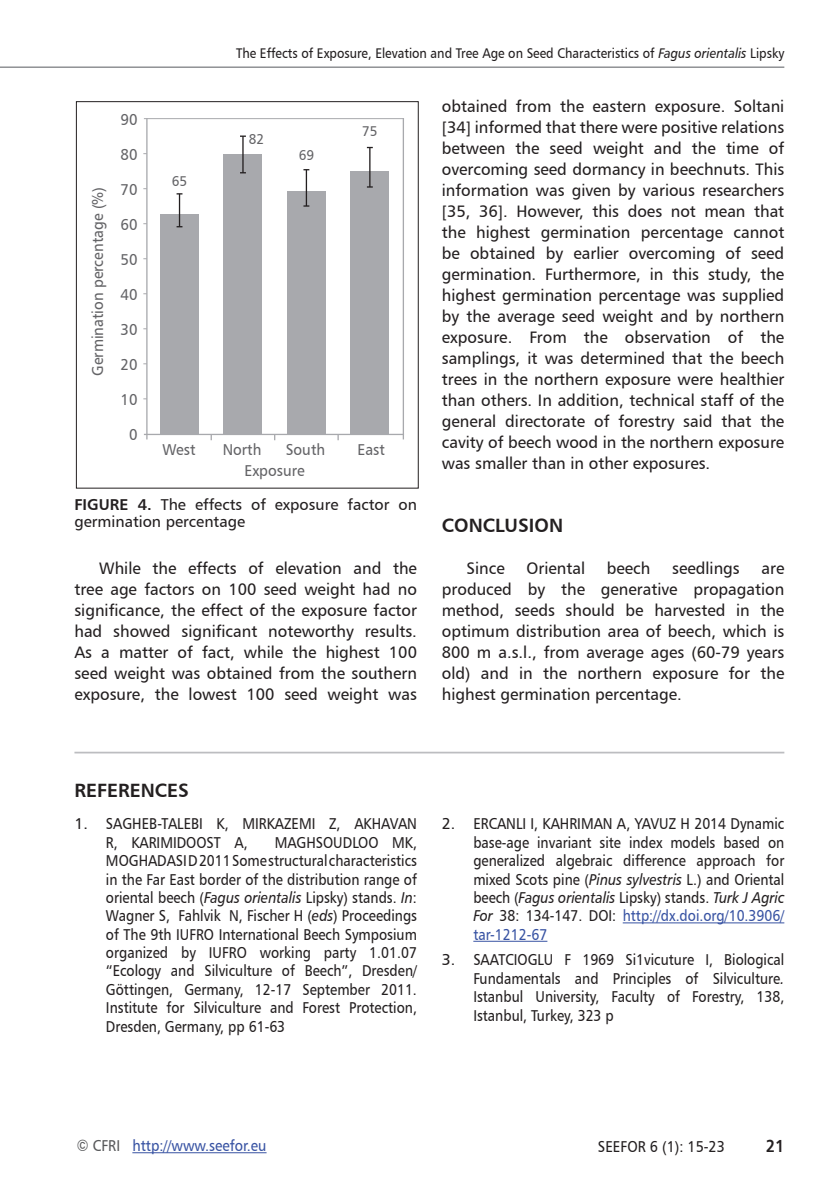
<style>
.page{position:relative;width:834px;height:1191px;background:#fff}
.page>*{position:absolute;margin:0;border:0;box-sizing:border-box;transform-origin:0 0}
.t1{font:19.25px "Humanist 777 BT Bold B";color:#231f20}
.t2{font:17.5px "Humanist 777 BT Bold B";color:#231f20;scale:.9 1}
.t3{font:16.62px/21px "Humanist 777 BT Roman B";color:#231f20;text-align:justify}
.t4{font:15.75px/18.4px "Humanist 777 BT Roman B";color:#231f20}
.t5{font:15.75px/18.4px "Humanist 777 BT Roman B";color:#231f20;text-align:justify;scale:.88 1}
.t6{font:15.75px "Humanist 777 BT Roman B";color:#636366;scale:.94 1}
.t7{font:15.75px/18.4px "Humanist 777 BT Roman B";color:#3853a3;scale:.88 1}
.t8{font:15.75px "Humanist 777 BT Italic B";color:#231f20;scale:.88 1}
.t9{font:15.75px "Humanist 777 BT Roman B";color:#3853a3;scale:.9 1}
.t10{font:15.75px "Humanist 777 BT Roman B";color:#231f20;scale:.9 1}
.t11{font:14.17px "Humanist 777 BT Roman B";color:#636366;scale:.94 1}
.t12{font:14px "Humanist 777 BT Roman B";color:#231f20;scale:.9 1}
.s1{font-family:"Humanist 777 BT Italic B"}
.s2{font-family:"Humanist 777 BT Bold B"}
.s3{font-family:"Humanist 777 BT Roman B"}
.s4{font-family:"Humanist 777 BT Italic B";color:#231f20}
.s5{color:#231f20}
.s6{color:#57585a}
</style>
<div class="page">
<hr style="left:0;top:67px;width:784px;height:1px;background:#808285">
<hr style="left:132px;top:1152px;width:134px;height:1px;background:#3853a3">
<hr style="left:146px;top:118px;width:1px;height:321px;background:#a8a9ad">
<hr style="left:402px;top:118px;width:2px;height:321px;background:#a8a9ad">
<hr style="left:144px;top:118px;width:260px;height:1px;background:#a8a9ad">
<div style="left:287px;top:192px;width:38px;height:241px;background:#a8a9ad"></div>
<hr style="left:306px;top:170px;width:1px;height:36px;background:#231f20">
<div style="left:224px;top:154px;width:38px;height:279px;background:#a8a9ad"></div>
<hr style="left:242px;top:136px;width:1px;height:37px;background:#231f20">
<svg style="left:240px;top:135px;width:6px;height:2px"></svg>
<div style="left:160px;top:214px;width:39px;height:219px;background:#a8a9ad"></div>
<hr style="left:179px;top:194px;width:1px;height:33px;background:#231f20">
<hr style="left:144px;top:434px;width:260px;height:1px;background:#a8a9ad">
<div style="left:76px;top:101px;width:342px;height:387px;border:1px solid #231f20"></div>
<div style="left:350px;top:171px;width:39px;height:262px;background:#a8a9ad"></div>
<hr style="left:369px;top:147px;width:1px;height:40px;background:#231f20">
<hr style="left:622px;top:922px;width:162px;height:1px;background:#3853a3">
<hr style="left:473px;top:940px;width:74px;height:1px;background:#3853a3">
<hr style="left:74px;top:751px;width:710px;height:2px;background:#bcbdc0">
<p class="t6" style="left:88px;top:376px;width:202px;rotate:-90deg">Germination percentage (%)</p>
<p class="t6" style="left:121px;top:110px;width:20px">90</p>
<p class="t6" style="left:121px;top:145px;width:20px">80</p>
<p class="t6" style="left:121px;top:180px;width:20px">70</p>
<p class="t6" style="left:121px;top:215px;width:20px">60</p>
<p class="t6" style="left:121px;top:250px;width:20px">50</p>
<p class="t6" style="left:121px;top:285px;width:20px">40</p>
<p class="t6" style="left:121px;top:320px;width:20px">30</p>
<p class="t6" style="left:121px;top:355px;width:20px">20</p>
<p class="t6" style="left:121px;top:390px;width:20px">10</p>
<p class="t6" style="left:129px;top:425px;width:11px">0</p>
<p class="t12" style="left:236px;top:45px;width:610px">The Effects of Exposure, Elevation and Tree Age on Seed Characteristics of <span class="s1">Fagus orientalis</span> Lipsky</p>
<p class="t11" style="left:172px;top:172px;width:18px">65</p>
<p class="t11" style="left:249px;top:130px;width:18px">82</p>
<p class="t11" style="left:299px;top:146px;width:18px">69</p>
<p class="t11" style="left:362px;top:122px;width:18px">75</p>
<p class="t6" style="left:162px;top:439px;width:37px">West</p>
<p class="t6" style="left:223px;top:439px;width:43px">North</p>
<p class="t6" style="left:286px;top:439px;width:43px">South</p>
<p class="t6" style="left:357px;top:439px;width:31px">East</p>
<p class="t6" style="left:244px;top:461px;width:65px">Exposure</p>
<p class="t3" style="left:441px;top:95px;width:344px">obtained from the eastern exposure. Soltani [34] informed that there were positive relations between the seed weight and the time of overcoming seed dormancy in beechnuts. This information was given by various researchers [35, 36]. However, this does not mean that the highest germination percentage cannot be obtained by earlier overcoming of seed germination. Furthermore, in this study, the highest germination percentage was supplied by the average seed weight and by northern exposure. From the observation of the samplings, it was determined that the beech trees in the northern exposure were healthier than others. In addition, technical staff of the general directorate of forestry said that the cavity of beech wood in the northern exposure was smaller than in other exposures.</p>
<p class="t4" style="left:74px;top:495px;width:344px;line-height:17.5px"><span class="s2">FIGURE 4.</span> The effects of exposure factor on germination percentage</p>
<p class="t3" style="left:74px;top:557px;width:344px;text-indent:25px">While the effects of elevation and the tree age factors on 100 seed weight had no significance, the effect of the exposure factor had showed significant noteworthy results.<br>As a matter of fact, while the highest 100 seed weight was obtained from the southern exposure, the lowest 100 seed weight was</p>
<p class="t1" style="left:441px;top:513px;width:123px">CONCLUSION</p>
<p class="t3" style="left:466px;top:557px;width:40px">Since</p>
<p class="t3" style="left:526px;top:557px;width:60px">Oriental</p>
<p class="t3" style="left:606px;top:557px;width:45px">beech</p>
<p class="t3" style="left:672px;top:557px;width:69px">seedlings</p>
<p class="t3" style="left:442px;top:557px;width:344px;text-indent:319px">are produced by the generative propagation method, seeds should be harvested in the optimum distribution area of beech, which is 800 m a.s.l., from average ages (60-79 years old) and in the northern exposure for the highest germination percentage.</p>
<p class="t1" style="left:74px;top:777px;width:93px">REFERENCES</p>
<p class="t4" style="left:106px;top:814px;width:312px;text-indent:-32px">1. SAGHEB-TALEBI K, MIRKAZEMI Z, AKHAVAN<br>R, KARIMIDOOST A,</p>
<p class="t5" style="left:106px;top:832px;width:355px;text-indent:169px">MAGHSOUDLOO MK, MOGHADASI D 2011 Some structural characteristics in the Far East border of the distribution range of oriental beech (<span class="s1">Fagus orientalis</span> Lipsky) stands. <span class="s1">In</span>:<br>Wagner S, Fahlvik N, Fischer H (<span class="s1">eds</span>) Proceedings of The 9th IUFRO International Beech Symposium organized by IUFRO working party 1.01.07 “Ecology and Silviculture of Beech”, Dresden/ Göttingen, Germany, 12-17 September 2011.<br>Institute for Silviculture and Forest Protection, Dresden, Germany, pp 61-63</p>
<p class="t4" style="left:473px;top:814px;width:312px;text-align:justify;text-indent:-31px">2. ERCANLI I, KAHRIMAN A, YAVUZ H 2014 Dynamic base-age invariant site index models based on generalized algebraic difference approach for mixed Scots pine (<span class="s1">Pinus sylvestris</span> L.) and Oriental</p>
<p class="t8" style="left:473px;top:887px;width:355px"><span class="s3">beech (</span>Fagus orientalis <span class="s3">Lipsky) stands.</span> Turk J Agric</p>
<p class="t7" style="left:473px;top:906px;width:355px"><span class="s4">For</span> <span class="s5">38: 134-147. DOI:</span> http://dx.doi.org/10.3906/ tar-1212-67</p>
<p class="t4" style="left:473px;top:950px;width:312px;text-align:justify;text-indent:-31px">3. SAATCIOGLU F 1969 Si1vicuture I, Biological Fundamentals and Principles of Silviculture<span class="s1">.<br></span>Istanbul University, Faculty of Forestry, 138, Istanbul, Turkey, 323 p</p>
<p class="t9" style="left:77px;top:1135px;width:212px"><span class="s6">© CFRI</span> http://www.seefor.eu</p>
<p class="t10" style="left:598px;top:1137px;width:142px">SEEFOR 6 (1): 15-23</p>
<p class="t2" style="left:765px;top:1135px;width:22px">21</p>
</div>
